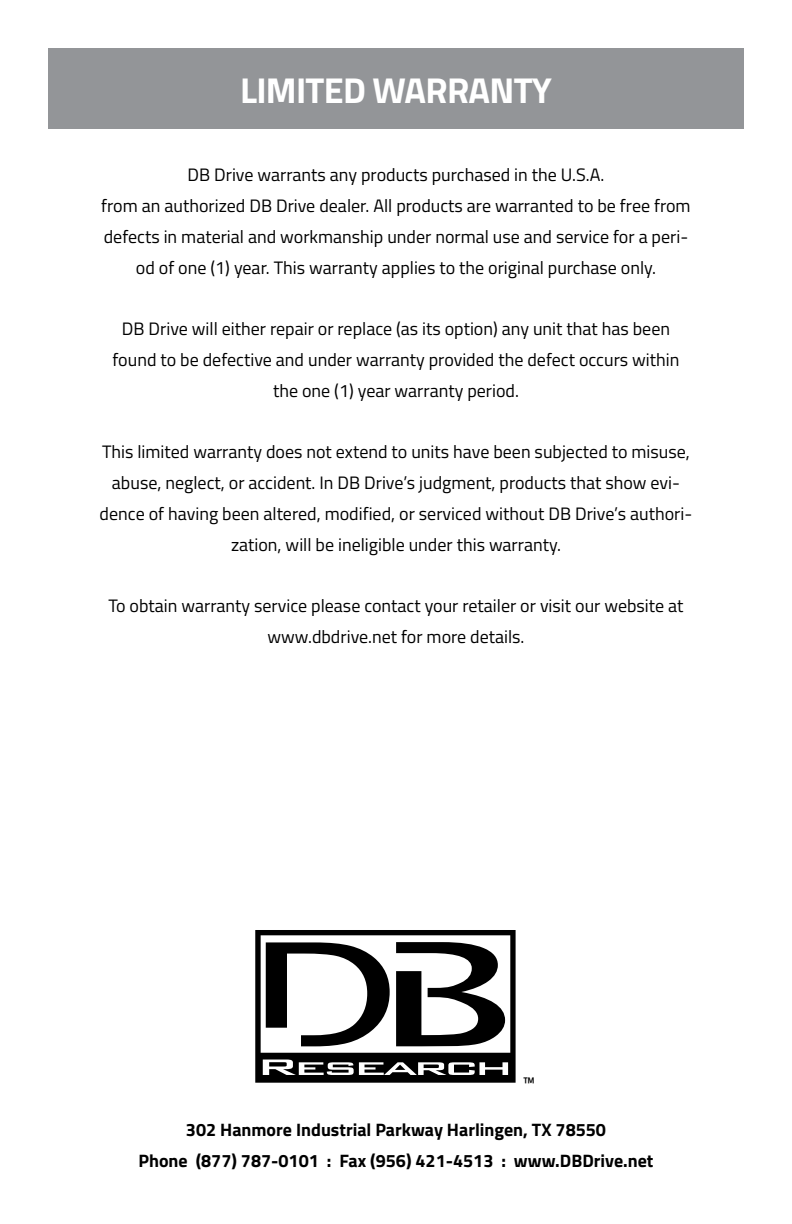
<style>
.page{position:relative;width:792px;height:1224px;background:#fff}
.page>*{position:absolute;margin:0;border:0;box-sizing:border-box;transform-origin:0 0}
.t1{font:700 36px "Titillium Web";letter-spacing:-.02em;color:#fff}
.t2{font:20px "Titillium Web";color:#000}
.t3{font:18px/30.8px "Titillium Web";color:#000;text-align:center}
.t4{font:700 18px/30.8px "Titillium Web";color:#000;text-align:center}
</style>
<div class="page">
<svg style="left:255px;top:930px;width:261px;height:153px"></svg>
<div style="left:48px;top:48px;width:696px;height:80px;background:#939598"></div>
<h1 class="t1" style="left:240px;top:63px;width:313px">LIMITED WARRANTY</h1>
<p class="t3" style="left:101px;top:159px;width:591px">DB Drive warrants any products purchased in the U.S.A.<br>from an authorized DB Drive dealer. All products are warranted to be free from defects in material and workmanship under normal use and service for a peri&shy;od of one (1) year. This warranty applies to the original purchase only.</p>
<p class="t3" style="left:112px;top:313px;width:569px">DB Drive will either repair or replace (as its option) any unit that has been found to be defective and under warranty provided the defect occurs within the one (1) year warranty period.</p>
<p class="t3" style="left:100px;top:436px;width:594px">This limited warranty does not extend to units have been subjected to misuse, abuse, neglect, or accident. In DB Drive’s judgment, products that show evi&shy;dence of having been altered, modified, or serviced without DB Drive’s authori&shy;zation, will be ineligible under this warranty.</p>
<p class="t3" style="left:108px;top:590px;width:577px">To obtain warranty service please contact your retailer or visit our website at www.dbdrive.net for more details.</p>
<p class="t2" style="left:522px;top:1068px;width:15px">™</p>
<p class="t4" style="left:139px;top:1113px;width:516px">302 Hanmore Industrial Parkway Harlingen, TX 78550<br>Phone (877) 787-0101 : Fax (956) 421-4513 : www.DBDrive.net</p>
</div>
